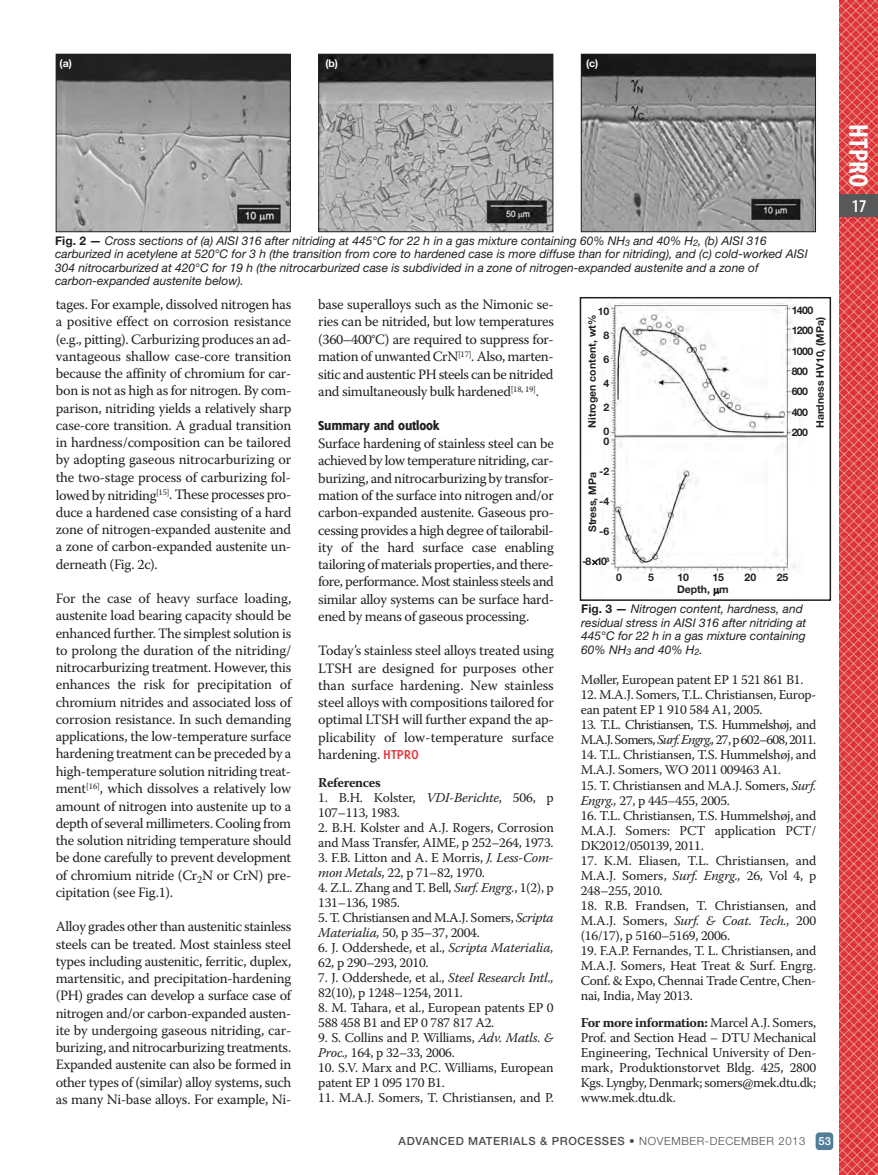
<style>
.page{position:relative;width:878px;height:1175px;background:#fff}
.page>*{position:absolute;margin:0;border:0;box-sizing:border-box;transform-origin:0 0}
.t1{font:700 condensed 27px "Myriad Pro";color:#fff}
.t2{font:600 condensed 18px "Myriad Pro";color:#fff}
.t3{font:14.25px/17.2px "Warnock Pro";letter-spacing:-.02em;color:#231f20;text-align:justify}
.t4{font:800 14.25px "Delicious";letter-spacing:-.02em;color:#231f20}
.t5{font:13.5px/15px "Warnock Pro";letter-spacing:-.02em;color:#231f20}
.t6{font:13.5px/15px "Warnock Pro";letter-spacing:-.04em;color:#231f20}
.t7{font:700 13.5px "Warnock Pro";letter-spacing:-.02em;color:#231f20}
.t8{font:italic 12px/13.5px "Helvetica Neue LT Std";color:#231f20}
.t9{font:500 11.25px "Helvetica Neue LT Std";letter-spacing:.055em;color:#4b4c4d}
.t10{font:700 10.5px "Helvetica Neue LT Std";color:#231f20}
.t11{font:700 10.5px/20.2px "Helvetica Neue LT Std";letter-spacing:-.055em;color:#231f20}
.t12{font:700 10.5px "Helvetica Neue LT Std";color:#fff}
.s1{font-weight:700;font-style:normal}
.s2{font-family:"Delicious";font-weight:700;color:#e1373d}
.s3{font-style:italic}
.s4{font-weight:700}
.s5{font-weight:300}
.s6{color:#fff}
</style>
<div class="page">
<div style="left:815px;top:1132px;width:18px;height:17px;background:#517d98;border-radius:4px"></div>
<img style="left:839px;top:0;width:39px;height:194px">
<img style="left:839px;top:217px;width:39px;height:957px">
<div style="left:839px;top:194px;width:39px;height:23px;background:#57585a"></div>
<img style="left:58px;top:56px;width:231px;height:174px">
<div style="left:56px;top:54px;width:235px;height:178px;border:1px solid #231f20"></div>
<img style="left:320px;top:56px;width:231px;height:174px">
<div style="left:318px;top:54px;width:235px;height:178px;border:1px solid #231f20"></div>
<img style="left:583px;top:56px;width:231px;height:174px">
<div style="left:581px;top:54px;width:235px;height:178px;border:1px solid #231f20"></div>
<img style="left:603px;top:300px;width:192px;height:272px">
<div style="left:580px;top:297px;width:251px;height:304px;border:2px solid #231f20"></div>
<p class="t12" style="left:60px;top:59px;width:14px">(a)</p>
<p class="t12" style="left:325px;top:59px;width:14px">(b)</p>
<p class="t12" style="left:586px;top:59px;width:14px">(c)</p>
<p class="t8" style="left:55px;top:235px;width:754px"><span class="s1">Fig. 2 —</span> Cross sections of (a) AISI 316 after nitriding at 445°C for 22 h in a gas mixture containing 60% NH<sub>3</sub> and 40% H<sub>2</sub>, (b) AISI 316 carburized in acetylene at 520°C for 3 h (the transition from core to hardened case is more diffuse than for nitriding), and (c) cold-worked AISI 304 nitrocarburized at 420°C for 19 h (the nitrocarburized case is subdivided in a zone of nitrogen-expanded austenite and a zone of carbon-expanded austenite below).</p>
<p class="t3" style="left:56px;top:297px;width:237px">tages. For example, dissolved nitrogen has a positive effect on corrosion resistance (e.g., pitting). Carburizing produces an ad&shy;vantageous shallow case-core transition because the affinity of chromium for car&shy;bon is not as high as for nitrogen. By com&shy;parison, nitriding yields a relatively sharp case-core transition. A gradual transition in hardness/composition can be tailored by adopting gaseous nitrocarburizing or the two-stage process of carburizing fol&shy;lowed by nitriding<sup>[15]</sup>. These processes pro&shy;duce a hardened case consisting of a hard zone of nitrogen-expanded austenite and a zone of carbon-expanded austenite un&shy;derneath (Fig. 2c).</p>
<p class="t3" style="left:56px;top:591px;width:237px">For the case of heavy surface loading, austenite load bearing capacity should be enhanced further. The simplest solution is to prolong the duration of the nitriding/ nitrocarburizing treatment. However, this enhances the risk for precipitation of chromium nitrides and associated loss of corrosion resistance. In such demanding applications, the low-temperature surface hardening treatment can be preceded by a high-temperature solution nitriding treat&shy;ment<sup>[16]</sup>, which dissolves a relatively low amount of nitrogen into austenite up to a depth of several millimeters. Cooling from the solution nitriding temperature should be done carefully to prevent development of chromium nitride (Cr<sub>2</sub>N or CrN) pre&shy;cipitation (see Fig.1).</p>
<p class="t3" style="left:56px;top:919px;width:237px">Alloy grades other than austenitic stainless steels can be treated. Most stainless steel types including austenitic, ferritic, duplex, martensitic, and precipitation-hardening (PH) grades can develop a surface case of nitrogen and/or carbon-expanded austen&shy;ite by undergoing gaseous nitriding, car&shy;burizing, and nitrocarburizing treatments.<br>Expanded austenite can also be formed in other types of (similar) alloy systems, such as many Ni-base alloys. For example, Ni-</p>
<p class="t3" style="left:318px;top:297px;width:237px">base superalloys such as the Nimonic se&shy;ries can be nitrided, but low temperatures (360–400°C) are required to suppress for&shy;mation of unwanted CrN<sup>[17]</sup>. Also, marten&shy;sitic and austentic PH steels can be nitrided and simultaneously bulk hardened<sup>[18,</sup> <sup>19]</sup>.</p>
<p class="t4" style="left:318px;top:420px;width:123px">Summary and outlook</p>
<p class="t3" style="left:318px;top:436px;width:237px">Surface hardening of stainless steel can be achieved by low temperature nitriding, car&shy;burizing, and nitrocarburizing by transfor&shy;mation of the surface into nitrogen and/or carbon-expanded austenite. Gaseous pro&shy;cessing provides a high degree of tailorabil&shy;ity of the hard surface case enabling tailoring of materials properties, and there&shy;fore, performance. Most stainless steels and similar alloy systems can be surface hard&shy;ened by means of gaseous processing.</p>
<p class="t3" style="left:318px;top:643px;width:237px">Today’s stainless steel alloys treated using LTSH are designed for purposes other than surface hardening. New stainless steel alloys with compositions tailored for optimal LTSH will further expand the ap&shy;plicability of low-temperature surface hardening. <span class="s2">HTPRO</span></p>
<p class="t7" style="left:318px;top:777px;width:64px">References</p>
<p class="t5" style="left:318px;top:791px;width:237px">1. B.H. Kolster, <span class="s3">VDI-Berichte</span>, 506, p<br>107–113, 1983.</p>
<p class="t5" style="left:318px;top:821px;width:237px">2. B.H. Kolster and A.J. Rogers, Corrosion and Mass Transfer, AIME, p 252–264, 1973.</p>
<p class="t5" style="left:318px;top:851px;width:237px">3. F.B. Litton and A. E Morris, <span class="s3">J. Less-Com&shy;mon Metals,</span> 22, p 71–82, 1970.</p>
<p class="t5" style="left:318px;top:881px;width:237px">4. Z.L. Zhang and T. Bell, <span class="s3">Surf. Engrg.</span>, 1(2), p<br>131–136, 1985.</p>
<p class="t5" style="left:318px;top:911px;width:237px">5. T. Christiansen and M.A.J. Somers, <span class="s3">Scripta<br>Materialia,</span> 50, p 35–37, 2004.</p>
<p class="t5" style="left:318px;top:941px;width:237px">6. J. Oddershede, et al., <span class="s3">Scripta Materialia,<br></span>62, p 290–293, 2010.</p>
<p class="t5" style="left:318px;top:971px;width:237px">7. J. Oddershede, et al., <span class="s3">Steel Research Intl.,<br></span>82(10), p 1248–1254, 2011.</p>
<p class="t5" style="left:318px;top:1001px;width:237px">8. M. Tahara, et al., European patents EP 0<br>588 458 B1 and EP 0 787 817 A2.</p>
<p class="t5" style="left:318px;top:1031px;width:237px">9. S. Collins and P. Williams, <span class="s3">Adv. Matls. &amp;<br>Proc.,</span> 164, p 32–33, 2006.</p>
<p class="t5" style="left:318px;top:1061px;width:237px">10. S.V. Marx and P.C. Williams, European patent EP 1 095 170 B1.</p>
<p class="t5" style="left:318px;top:1091px;width:237px">11. M.A.J. Somers, T. Christiansen, and P.</p>
<p class="t10" style="left:598px;top:307px;width:13px">10</p>
<p class="t10" style="left:603px;top:331px;width:7px">8</p>
<p class="t10" style="left:603px;top:355px;width:7px">6</p>
<p class="t10" style="left:603px;top:379px;width:7px">4</p>
<p class="t10" style="left:603px;top:403px;width:7px">2</p>
<p class="t10" style="left:603px;top:427px;width:7px">0</p>
<p class="t10" style="left:588px;top:427px;width:114px;rotate:-90deg">Nitrogen content, wt%</p>
<p class="t10" style="left:603px;top:437px;width:7px">0</p>
<p class="t10" style="left:599px;top:467px;width:12px">-2</p>
<p class="t10" style="left:599px;top:497px;width:12px">-4</p>
<p class="t10" style="left:599px;top:527px;width:12px">-6</p>
<p class="t10" style="left:582px;top:557px;width:28px">-8 10<sup>3</sup></p>
<p class="t10" style="left:589px;top:532px;width:62px;rotate:-90deg">Stress, MPa</p>
<p class="t11" style="left:791px;top:301px;width:23px">1400<br>1200<br>1000<br>800<br>600<br>400<br>200</p>
<p class="t10" style="left:816px;top:428px;width:113px;rotate:-90deg">Hardness HV10, (MPa)</p>
<p class="t10" style="left:616px;top:574px;width:7px">0</p>
<p class="t10" style="left:648px;top:574px;width:7px">5</p>
<p class="t10" style="left:677px;top:574px;width:13px">10</p>
<p class="t10" style="left:712px;top:574px;width:13px">15</p>
<p class="t10" style="left:744px;top:574px;width:13px">20</p>
<p class="t10" style="left:776px;top:574px;width:13px">25</p>
<p class="t10" style="left:677px;top:586px;width:53px">Depth, m</p>
<p class="t8" style="left:581px;top:603px;width:227px"><span class="s1">Fig. 3 —</span> Nitrogen content, hardness, and residual stress in AISI 316 after nitriding at 445°C for 22 h in a gas mixture containing 60% NH<sub>3</sub> and 40% H<sub>2</sub>.</p>
<p class="t5" style="left:581px;top:673px;width:224px">Møller, European patent EP 1 521 861 B1.</p>
<p class="t5" style="left:581px;top:688px;width:237px">12. M.A.J. Somers, T.L. Christiansen, Europ&shy;ean patent EP 1 910 584 A1, 2005.</p>
<p class="t6" style="left:581px;top:718px;width:237px">13. T.L. Christiansen, T.S. Hummelshøj, and<br>M.A.J. Somers, <span class="s3">Surf. Engrg.,</span>27, p 602–608, 2011.</p>
<p class="t5" style="left:581px;top:748px;width:237px">14. T.L. Christiansen, T.S. Hummelshøj, and<br>M.A.J. Somers, WO 2011 009463 A1.</p>
<p class="t5" style="left:581px;top:778px;width:237px">15. T. Christiansen and M.A.J. Somers, <span class="s3">Surf.<br>Engrg.,</span> 27, p 445–455, 2005.</p>
<p class="t5" style="left:581px;top:808px;width:237px;text-align:justify">16. T.L. Christiansen, T.S. Hummelshøj, and M.A.J. Somers: PCT application PCT/ DK2012/050139, 2011.</p>
<p class="t5" style="left:581px;top:853px;width:237px;text-align:justify">17. K.M. Eliasen, T.L. Christiansen, and M.A.J. Somers, <span class="s3">Surf. Engrg.,</span> 26, Vol 4, p 248–255, 2010.</p>
<p class="t5" style="left:581px;top:898px;width:237px;text-align:justify">18. R.B. Frandsen, T. Christiansen, and M.A.J. Somers, <span class="s3">Surf. &amp; Coat. Tech.,</span> 200 (16/17), p 5160–5169, 2006.</p>
<p class="t5" style="left:581px;top:943px;width:237px;text-align:justify">19. F.A.P. Fernandes, T. L. Christiansen, and M.A.J. Somers, Heat Treat &amp; Surf. Engrg.<br>Conf. &amp; Expo, Chennai Trade Centre, Chen&shy;nai, India, May 2013.</p>
<p class="t5" style="left:581px;top:1015px;width:237px;text-align:justify"><span class="s4">For more information:</span> Marcel A.J. Somers, Prof. and Section Head – DTU Mechanical Engineering, Technical University of Den&shy;mark, Produktionstorvet Bldg. 425, 2800<br>Kgs. Lyngby, Denmark; somers@mek.dtu.dk; www.mek.dtu.dk.</p>
<p class="t9" style="left:398px;top:1136px;width:434px">ADVANCED MATERIALS &amp; PROCESSES • <span class="s5">NOVEMBER-DECEMBER 2013</span> <span class="s6">53</span></p>
<h1 class="t1" style="left:868px;top:124px;width:64px;rotate:90deg">HTPRO</h1>
<p class="t2" style="left:851px;top:200px;width:16px">17</p>
</div>
